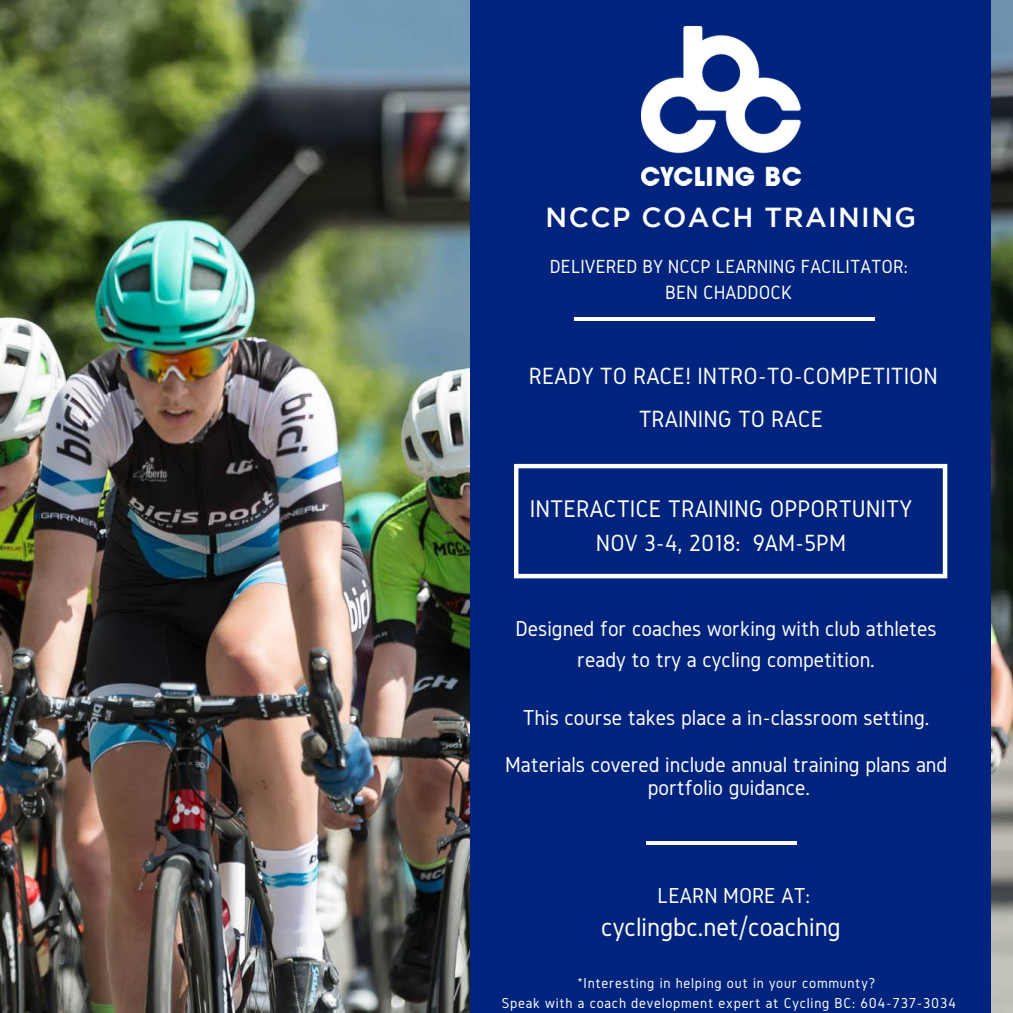
<style>
.page{position:relative;width:1013px;height:1013px;background:#fff}
.page>*{position:absolute;margin:0;border:0;box-sizing:border-box;transform-origin:0 0}
.t1{font:27.5px "Gidole";color:#fff}
.t2{font:500 27.5px "Gotham";letter-spacing:.05em;color:#fff}
.t3{font:25px "Gidole";color:#fff}
.t4{font:24.38px "Gidole";color:#fff}
.t5{font:22.5px/31px "Gidole";color:#fff;text-align:center}
.t6{font:20px "Gidole";color:#fff}
.t7{font:19.75px "Gidole";color:#fff}
.t8{font:15px/19.8px "Gidole";letter-spacing:.05em;color:#fff;text-align:center}
</style>
<div class="page">
<img style="left:0;top:0;width:1012px;height:1012px">
<div style="left:470px;top:0;width:521px;height:1012px;background:#00247d"></div>
<hr style="left:575px;top:317px;width:300px;height:3px;background:#fff">
<hr style="left:646px;top:841px;width:150px;height:3px;background:#fff">
<svg style="left:514px;top:464px;width:433px;height:114px"></svg>
<img style="left:641px;top:26px;width:160px;height:160px">
<p class="t2" style="left:545px;top:202px;width:372px">NCCP COACH TRAINING</p>
<p class="t7" style="left:550px;top:256px;width:359px">DELIVERED BY NCCP LEARNING FACILITATOR:</p>
<p class="t6" style="left:665px;top:281px;width:129px">BEN CHADDOCK</p>
<p class="t4" style="left:529px;top:363px;width:410px">READY TO RACE! INTRO-TO-COMPETITION</p>
<p class="t4" style="left:638px;top:405px;width:186px">TRAINING TO RACE</p>
<p class="t3" style="left:530px;top:494px;width:384px">INTERACTICE TRAINING OPPORTUNITY</p>
<p class="t4" style="left:596px;top:529px;width:252px">NOV 3-4, 2018: 9AM-5PM</p>
<p class="t5" style="left:515px;top:612px;width:423px">Designed for coaches working with club athletes ready to try a cycling competition.</p>
<p class="t5" style="left:505px;top:694px;width:444px;line-height:46.9px">This course takes place a in-classroom setting.<br>Materials covered include annual training plans and</p>
<p class="t5" style="left:647px;top:772px;width:164px">portfolio guidance.</p>
<p class="t5" style="left:657px;top:879px;width:154px">LEARN MORE AT:</p>
<p class="t1" style="left:601px;top:912px;width:241px">cyclingbc.net/coaching</p>
<p class="t8" style="left:502px;top:973px;width:455px">*Interesting in helping out in your communty?<br>Speak with a coach development expert at Cycling BC: 604-737-3034</p>
</div>
